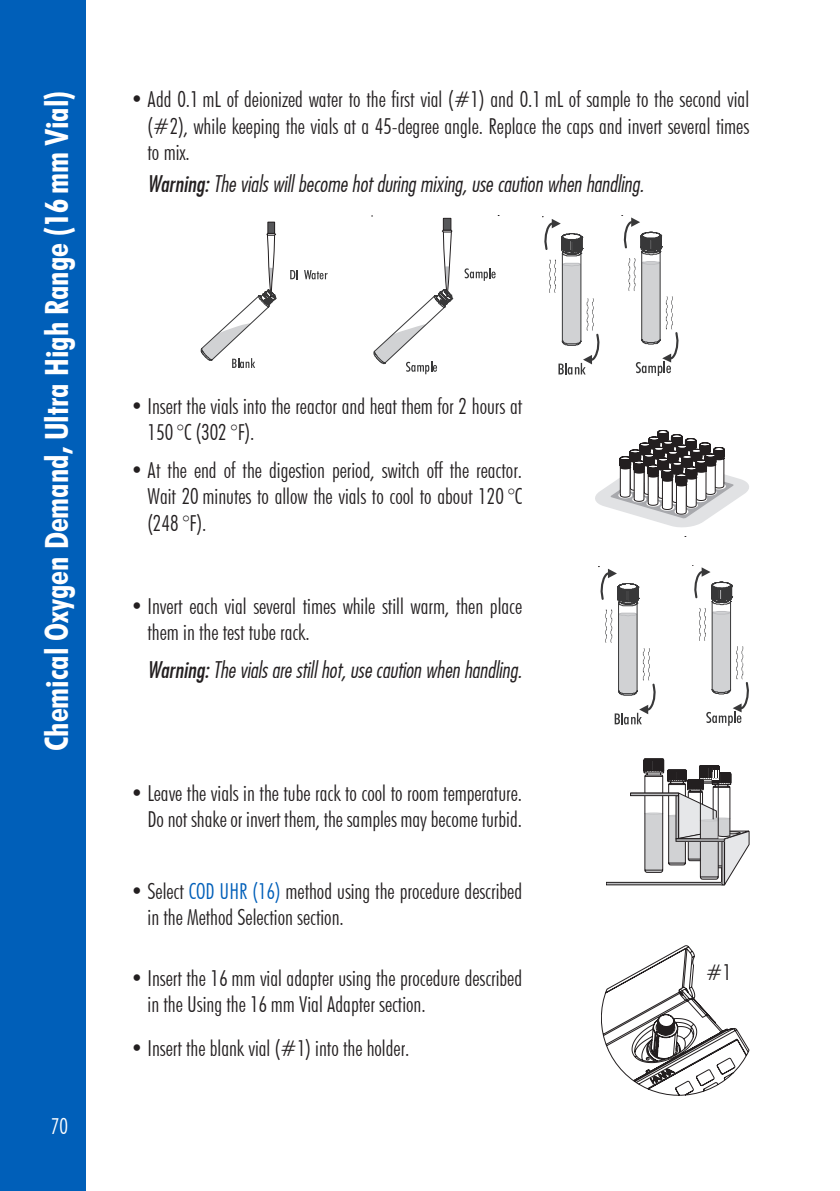
<style>
.page{position:relative;width:840px;height:1191px;background:#fff}
.page>*{position:absolute;margin:0;border:0;box-sizing:border-box;transform-origin:0 0}
.t1{font:700 condensed 32px "Futura BT";color:#fff}
.t2{font:300 condensed 22px/26.4px "Futura BT";color:#231f20}
.t3{font:22px "Futura Lt Cn BT Italic";color:#231f20}
.t4{font:300 condensed 22px "Futura BT";color:#fff}
.s1{font-family:"Futura Md Cn BT Italic"}
.s2{color:#005fb9}
</style>
<div class="page">
<div style="left:0;top:0;width:85px;height:1191px;background:#005fb9"></div>
<div style="left:268px;top:222px;width:6px;height:11px;background:#57585a"></div>
<div style="left:267px;top:222px;width:8px;height:12px;border:1px solid #231f20"></div>
<svg style="left:201px;top:233px;width:75px;height:135px"></svg>
<svg style="left:290px;top:270px;width:8px;height:9px"></svg>
<svg style="left:304px;top:270px;width:23px;height:9px"></svg>
<div style="left:442px;top:218px;width:9px;height:13px;background:#57585a;border:1px solid #231f20"></div>
<svg style="left:373px;top:229px;width:79px;height:145px"></svg>
<svg style="left:464px;top:268px;width:31px;height:13px"></svg>
<svg style="left:542px;top:217px;width:57px;height:157px"></svg>
<svg style="left:621px;top:215px;width:57px;height:161px"></svg>
<svg style="left:595px;top:430px;width:153px;height:98px"></svg>
<svg style="left:598px;top:566px;width:57px;height:158px"></svg>
<svg style="left:692px;top:565px;width:56px;height:161px"></svg>
<div style="left:605px;top:882px;width:119px;height:3px;border:1px solid #231f20"></div>
<hr style="left:630px;top:792px;width:48px;height:1px;background:#231f20">
<div style="left:630px;top:793px;width:48px;height:3px;border:1px solid #231f20"></div>
<svg style="left:643px;top:758px;width:105px;height:127px"></svg>
<svg style="left:601px;top:945px;width:147px;height:150px"></svg>
<h1 class="t1" style="left:37px;top:751px;width:662px;rotate:-90deg">Chemical Oxygen Demand, Ultra High Range (16 mm Vial)</h1>
<p class="t2" style="left:147px;top:86px;width:602px;text-align:justify;text-indent:-17px">• Add 0.1 mL of deionized water to the first vial (#1) and 0.1 mL of sample to the second vial (#2), while keeping the vials at a 45‑degree angle. Replace the caps and invert several times to mix.</p>
<h1 class="t1" style="left:37px;top:346px;width:254px;rotate:-90deg">Method Procedures</h1>
<p class="t3" style="left:147px;top:170px;width:497px"><span class="s1">Warning:</span> The vials will become hot during mixing, use caution when handling.</p>
<p class="t2" style="left:147px;top:392px;width:376px;text-indent:-17px">• Insert the vials into the reactor and heat them for 2 hours at<br>150 °C (302 °F).</p>
<p class="t2" style="left:147px;top:457px;width:376px;text-align:justify;text-indent:-17px">• At the end of the digestion period, switch off the reactor.<br>Wait 20 minutes to allow the vials to cool to about 120 °C (248 °F).</p>
<p class="t2" style="left:147px;top:592px;width:376px;text-indent:-17px">• Invert each vial several times while still warm, then place them in the test tube rack.</p>
<p class="t3" style="left:147px;top:656px;width:376px"><span class="s1">Warning:</span> The vials are still hot, use caution when handling.</p>
<p class="t2" style="left:130px;top:779px;width:393px;text-align:right">• Leave the vials in the tube rack to cool to room temperature.<br>Do not shake or invert them, the samples may become turbid.</p>
<p class="t4" style="left:51px;top:1113px;width:19px">70</p>
<p class="t2" style="left:147px;top:877px;width:376px;text-indent:-17px">• Select <span class="s2">COD UHR (16)</span> method using the procedure described in the Method Selection section.</p>
<p class="t2" style="left:147px;top:964px;width:376px;text-indent:-17px">• Insert the 16 mm vial adapter using the procedure described in the Using the 16 mm Vial Adapter section.</p>
<p class="t2" style="left:130px;top:1034px;width:280px">• Insert the blank vial (#1) into the holder.</p>
<p class="t2" style="left:705px;top:958px;width:27px">#1</p>
</div>
